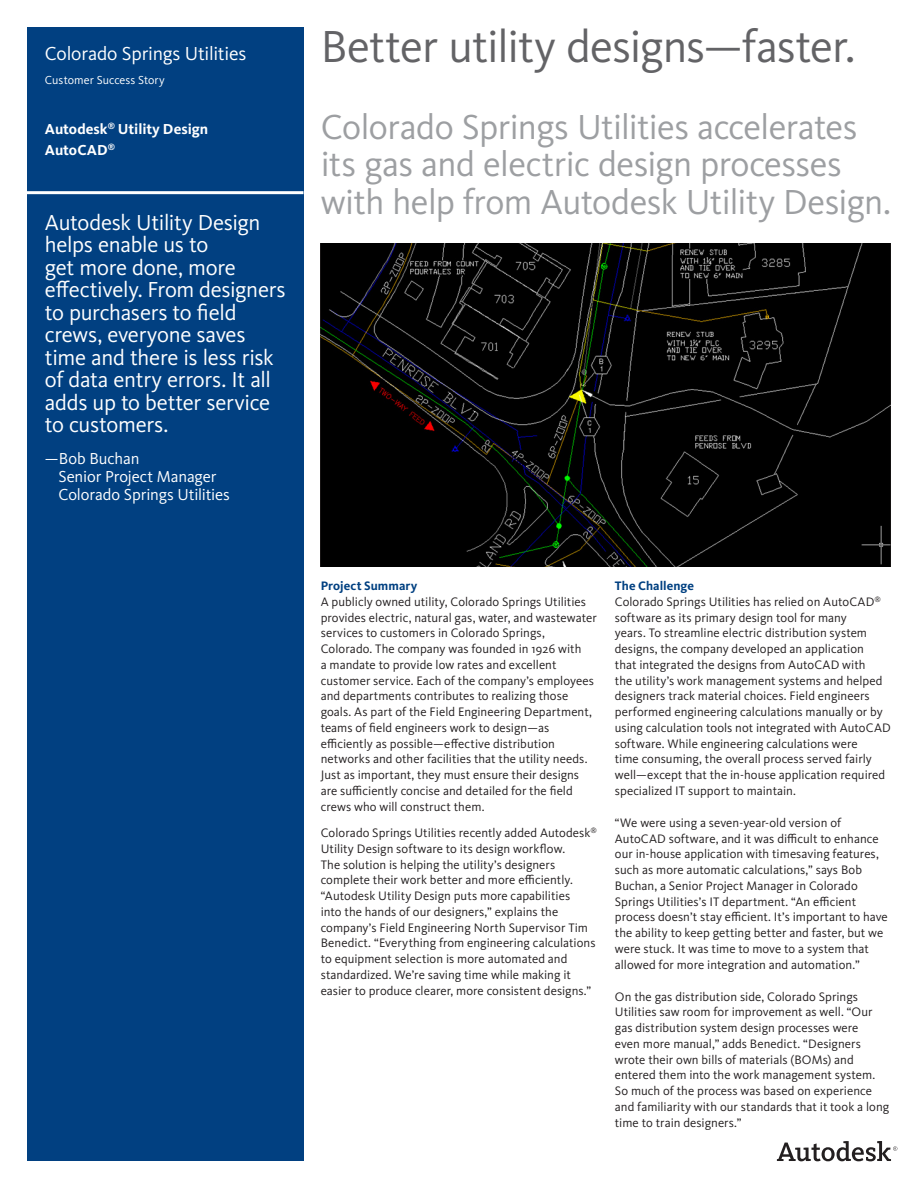
<style>
.page{position:relative;width:918px;height:1188px;background:#fff}
.page>*{position:absolute;margin:0;border:0;box-sizing:border-box;transform-origin:0 0}
.Cover_-_Headline{font:46.5px "Kievit Pro";letter-spacing:-.02em;color:#636366}
.Cover_-_Subhead{font:36px/37.5px "Kievit Pro";letter-spacing:-.015em;color:#9d9fa2}
.Quote_-_Front_Sideba{font:22.5px/22.5px "Kievit Pro";letter-spacing:-.015em;color:#fff}
.Sidebar_-_Customer_N{font:19.5px "Kievit Pro";letter-spacing:-.01em;color:#fff}
.Quote_-_Attribution{font:16.5px "Kievit Pro";letter-spacing:-.01em;color:#fff}
.Sidebar_-_Product_Na{font:700 15px "Kievit Pro";letter-spacing:-.005em;color:#fff}
.Body_-_Text{font:12.75px/15.8px "Kievit Pro";color:#231f20}
.Body_-_Text_-_List_L{font:12.75px/15.8px "Kievit Pro";color:#231f20}
.Body_-_Subhead{font:700 12.75px "Kievit Pro";letter-spacing:.005em;color:#014081}
.Sidebar_-_Customer_S{font:12px "Kievit Pro";letter-spacing:.005em;color:#fff}
</style>
<div class="page">
<div style="left:27px;top:27px;width:276px;height:1134px;background:#014081"></div>
<hr style="left:27px;top:191px;width:276px;height:3px;background:#fff">
<svg style="left:777px;top:1141px;width:120px;height:20px"></svg>
<img style="left:321px;top:243px;width:570px;height:324px">
<p class="Sidebar_-_Customer_N" style="left:45px;top:41px;width:203px">Colorado Springs Utilities</p>
<p class="Sidebar_-_Customer_S" style="left:45px;top:73px;width:121px">Customer Success Story</p>
<p class="Sidebar_-_Product_Na" style="left:45px;top:119px;width:165px">Autodesk<sup>®</sup> Utility Design</p>
<p class="Sidebar_-_Product_Na" style="left:45px;top:141px;width:72px">AutoCAD<sup>®</sup></p>
<p class="Quote_-_Front_Sideba" style="left:45px;top:211px;width:242px">Autodesk Utility Design helps enable us to<br>get more done, more effectively. From designers to purchasers to field crews, everyone saves time and there is less risk of data entry errors. It all adds up to better service to customers.</p>
<p class="Quote_-_Attribution" style="left:45px;top:448px;width:96px">—Bob Buchan</p>
<p class="Quote_-_Attribution" style="left:58px;top:466px;width:160px">Senior Project Manager</p>
<p class="Quote_-_Attribution" style="left:58px;top:484px;width:173px">Colorado Springs Utilities</p>
<p class="Cover_-_Headline" style="left:321px;top:19px;width:536px">Better utility designs—faster.</p>
<p class="Cover_-_Subhead" style="left:321px;top:108px;width:572px">Colorado Springs Utilities accelerates its gas and electric design processes with help from Autodesk Utility Design.</p>
<p class="Body_-_Subhead" style="left:321px;top:578px;width:98px">Project Summary</p>
<p class="Body_-_Text_-_List_L" style="left:321px;top:594px;width:278px">A publicly owned utility, Colorado Springs Utilities provides electric, natural gas, water, and wastewater services to customers in Colorado Springs, Colorado. The company was founded in 1926 with<br>a mandate to provide low rates and excellent customer service. Each of the company’s employees and departments contributes to realizing those goals. As part of the Field Engineering Department, teams of field engineers work to design—as efficiently as possible—effective distribution networks and other facilities that the utility needs.<br>Just as important, they must ensure their designs are sufficiently concise and detailed for the field crews who will construct them.</p>
<p class="Body_-_Text_-_List_L" style="left:321px;top:825px;width:278px">Colorado Springs Utilities recently added Autodesk<sup>® </sup>Utility Design software to its design workflow.<br>The solution is helping the utility’s designers complete their work better and more efficiently. “Autodesk Utility Design puts more capabilities<br>into the hands of our designers,” explains the company’s Field Engineering North Supervisor Tim Benedict. “Everything from engineering calculations to equipment selection is more automated and standardized. We’re saving time while making it easier to produce clearer, more consistent designs.”</p>
<p class="Body_-_Subhead" style="left:615px;top:578px;width:81px">The Challenge</p>
<p class="Body_-_Text" style="left:615px;top:594px;width:278px">Colorado Springs Utilities has relied on AutoCAD<sup>® </sup>software as its primary design tool for many<br>years. To streamline electric distribution system designs, the company developed an application<br>that integrated the designs from AutoCAD with<br>the utility’s work management systems and helped designers track material choices. Field engineers performed engineering calculations manually or by using calculation tools not integrated with AutoCAD software. While engineering calculations were<br>time consuming, the overall process served fairly well—except that the in-house application required specialized IT support to maintain.</p>
<p class="Body_-_Text" style="left:615px;top:815px;width:274px">“We were using a seven-year-old version of AutoCAD software, and it was difficult to enhance our in-house application with timesaving features, such as more automatic calculations,” says Bob Buchan, a Senior Project Manager in Colorado Springs Utilities’s IT department. “An efficient process doesn’t stay efficient. It’s important to have the ability to keep getting better and faster, but we were stuck. It was time to move to a system that allowed for more integration and automation.”</p>
<p class="Body_-_Text" style="left:615px;top:988px;width:276px">On the gas distribution side, Colorado Springs Utilities saw room for improvement as well. “Our gas distribution system design processes were<br>even more manual,” adds Benedict. “Designers wrote their own bills of materials (BOMs) and entered them into the work management system.<br>So much of the process was based on experience and familiarity with our standards that it took a long time to train designers.”</p>
</div>
